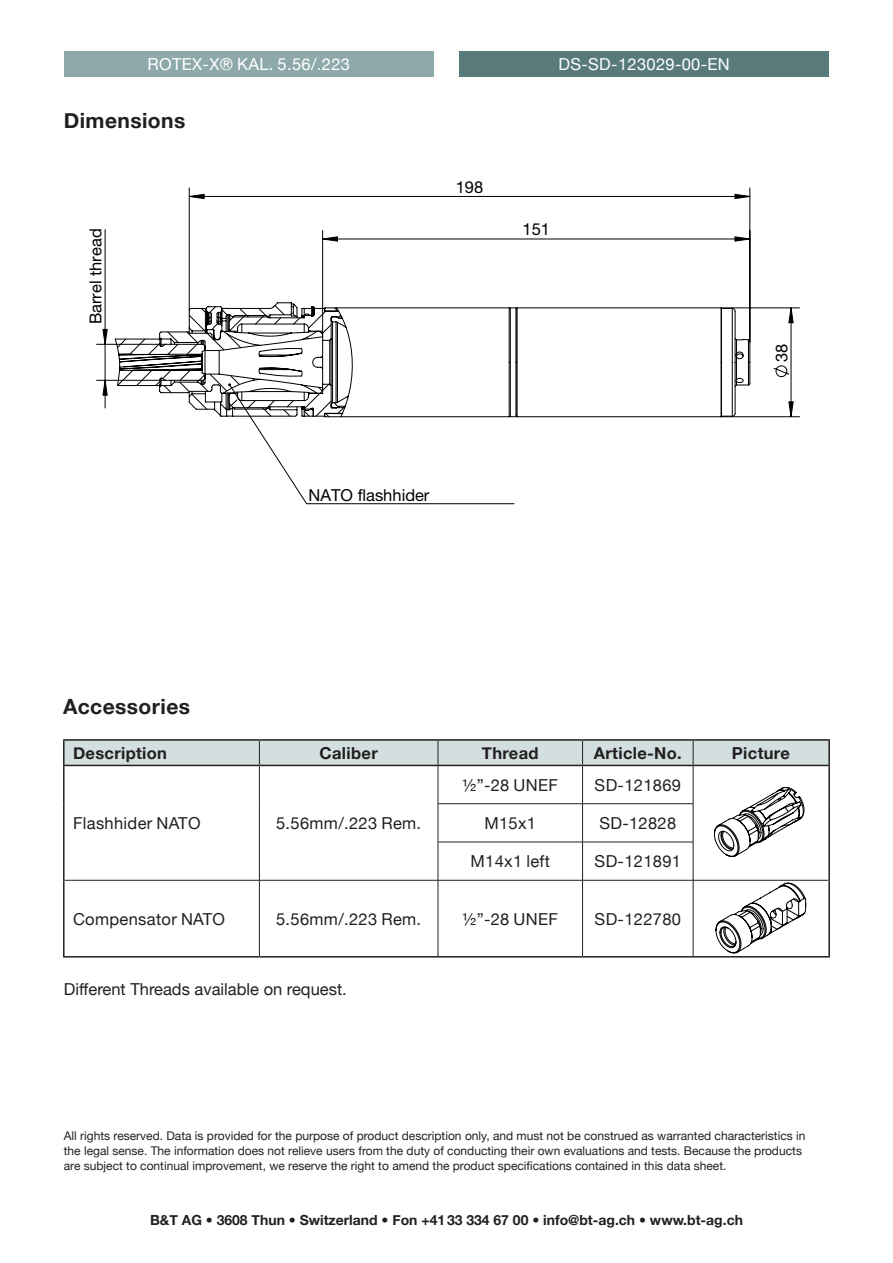
<style>
.page{position:relative;width:893px;height:1263px;background:#fff}
.page>*{position:absolute;margin:0;border:0;box-sizing:border-box;transform-origin:0 0}
.B_T_Überschrift_1{font:700 21px "Helvetica Neue";letter-spacing:.02em;color:#231f20}
.B_T_Tabelle_Fliesste{font:16.5px "Helvetica Neue";letter-spacing:.02em;color:#231f20}
.B_T_Tabelle_Kopfzeil{font:700 16.5px "Helvetica Neue";letter-spacing:.02em;color:#231f20}
.t1{font:16.5px "Helvetica Neue";letter-spacing:.02em;color:#fff}
.B_T_Fliesstext{font:16.5px "Helvetica Neue";color:#231f20}
.t2{font:16.5px "Helvetica Neue";color:#000001}
.t3{font:700 13.95px "Helvetica Neue";color:#231f20}
.t4{font:12px/15px "Helvetica Neue";color:#231f20}
</style>
<div class="page">
<div style="left:459px;top:51px;width:370px;height:26px;background:#587a7b"></div>
<div style="left:64px;top:51px;width:370px;height:26px;background:#8ea9aa"></div>
<svg style="left:96px;top:188px;width:704px;height:316px"></svg>
<svg style="left:189px;top:194px;width:561px;height:5px"></svg>
<svg style="left:323px;top:237px;width:427px;height:4px"></svg>
<svg style="left:773px;top:308px;width:20px;height:109px"></svg>
<svg style="left:103px;top:329px;width:4px;height:66px"></svg>
<svg style="left:114px;top:307px;width:74px;height:111px"></svg>
<svg style="left:190px;top:302px;width:561px;height:116px"></svg>
<hr style="left:438px;top:803px;width:145px;height:1px;background:#231f20">
<hr style="left:583px;top:803px;width:110px;height:1px;background:#231f20">
<hr style="left:438px;top:842px;width:145px;height:1px;background:#231f20">
<hr style="left:583px;top:842px;width:110px;height:1px;background:#231f20">
<hr style="left:438px;top:766px;width:1px;height:37px;background:#231f20">
<hr style="left:582px;top:766px;width:1px;height:37px;background:#231f20">
<hr style="left:693px;top:766px;width:1px;height:37px;background:#231f20">
<hr style="left:438px;top:804px;width:1px;height:38px;background:#231f20">
<hr style="left:582px;top:804px;width:1px;height:38px;background:#231f20">
<hr style="left:693px;top:804px;width:1px;height:38px;background:#231f20">
<hr style="left:438px;top:842px;width:1px;height:38px;background:#231f20">
<hr style="left:582px;top:842px;width:1px;height:38px;background:#231f20">
<hr style="left:693px;top:842px;width:1px;height:38px;background:#231f20">
<hr style="left:63px;top:880px;width:2px;height:76px;background:#231f20">
<hr style="left:259px;top:880px;width:1px;height:76px;background:#231f20">
<hr style="left:438px;top:880px;width:1px;height:76px;background:#231f20">
<hr style="left:582px;top:880px;width:1px;height:76px;background:#231f20">
<hr style="left:693px;top:880px;width:1px;height:76px;background:#231f20">
<hr style="left:63px;top:956px;width:196px;height:1px;background:#231f20">
<hr style="left:63px;top:766px;width:2px;height:38px;background:#231f20">
<hr style="left:63px;top:804px;width:2px;height:38px;background:#231f20">
<hr style="left:63px;top:842px;width:2px;height:38px;background:#231f20">
<hr style="left:259px;top:766px;width:1px;height:38px;background:#231f20">
<hr style="left:259px;top:804px;width:1px;height:38px;background:#231f20">
<hr style="left:259px;top:842px;width:1px;height:38px;background:#231f20">
<hr style="left:65px;top:880px;width:194px;height:1px;background:#231f20">
<hr style="left:828px;top:766px;width:2px;height:38px;background:#231f20">
<hr style="left:828px;top:804px;width:2px;height:38px;background:#231f20">
<hr style="left:828px;top:842px;width:2px;height:38px;background:#231f20">
<hr style="left:259px;top:880px;width:179px;height:1px;background:#231f20">
<hr style="left:438px;top:880px;width:145px;height:1px;background:#231f20">
<hr style="left:583px;top:880px;width:110px;height:1px;background:#231f20">
<hr style="left:259px;top:956px;width:179px;height:1px;background:#231f20">
<hr style="left:438px;top:956px;width:145px;height:1px;background:#231f20">
<hr style="left:583px;top:956px;width:110px;height:1px;background:#231f20">
<hr style="left:693px;top:880px;width:135px;height:1px;background:#231f20">
<hr style="left:828px;top:880px;width:2px;height:76px;background:#231f20">
<hr style="left:693px;top:956px;width:137px;height:1px;background:#231f20">
<hr style="left:63px;top:739px;width:196px;height:2px;background:#231f20">
<hr style="left:63px;top:741px;width:2px;height:24px;background:#231f20">
<hr style="left:259px;top:739px;width:179px;height:2px;background:#231f20">
<hr style="left:438px;top:739px;width:145px;height:2px;background:#231f20">
<hr style="left:583px;top:739px;width:110px;height:2px;background:#231f20">
<hr style="left:693px;top:739px;width:137px;height:2px;background:#231f20">
<hr style="left:828px;top:741px;width:2px;height:24px;background:#231f20">
<hr style="left:63px;top:765px;width:196px;height:1px;background:#231f20">
<hr style="left:259px;top:765px;width:179px;height:1px;background:#231f20">
<hr style="left:438px;top:765px;width:145px;height:1px;background:#231f20">
<hr style="left:583px;top:765px;width:110px;height:1px;background:#231f20">
<hr style="left:693px;top:765px;width:137px;height:1px;background:#231f20">
<svg style="left:64px;top:740px;width:765px;height:25px;background:#cad5d6"></svg>
<svg style="left:714px;top:787px;width:90px;height:70px"></svg>
<svg style="left:716px;top:883px;width:90px;height:70px"></svg>
<h2 class="t1" style="left:147px;top:54px;width:204px">ROTEX-X® KAL. 5.56/.223</h2>
<p class="B_T_Überschrift_1" style="left:64px;top:107px;width:123px">Dimensions</p>
<p class="t2" style="left:86px;top:324px;width:97px;rotate:-90deg">Barrel thread</p>
<h2 class="t1" style="left:559px;top:54px;width:173px">DS-SD-123029-00-EN</h2>
<p class="t2" style="left:456px;top:177px;width:29px">198</p>
<p class="t2" style="left:522px;top:220px;width:29px">151</p>
<p class="t2" style="left:772px;top:362px;width:20px;rotate:-90deg">38</p>
<p class="t2" style="left:308px;top:485px;width:123px">NATO flashhider</p>
<p class="B_T_Überschrift_1" style="left:63px;top:694px;width:129px">Accessories</p>
<p class="B_T_Tabelle_Kopfzeil" style="left:73px;top:743px;width:96px">Description</p>
<p class="B_T_Tabelle_Kopfzeil" style="left:320px;top:743px;width:60px">Caliber</p>
<p class="B_T_Tabelle_Kopfzeil" style="left:482px;top:743px;width:58px">Thread</p>
<p class="B_T_Tabelle_Kopfzeil" style="left:594px;top:743px;width:89px">Article-No.</p>
<p class="B_T_Tabelle_Kopfzeil" style="left:732px;top:743px;width:59px">Picture</p>
<p class="B_T_Tabelle_Fliesste" style="left:73px;top:814px;width:129px">Flashhider NATO</p>
<p class="B_T_Tabelle_Fliesste" style="left:276px;top:814px;width:147px">5.56mm/.223 Rem.</p>
<p class="B_T_Tabelle_Fliesste" style="left:463px;top:775px;width:97px">½”-28 UNEF</p>
<p class="B_T_Tabelle_Fliesste" style="left:595px;top:775px;width:88px">SD-121869</p>
<p class="B_T_Tabelle_Fliesste" style="left:484px;top:813px;width:53px">M15x1</p>
<p class="B_T_Tabelle_Fliesste" style="left:599px;top:813px;width:78px">SD-12828</p>
<p class="B_T_Tabelle_Fliesste" style="left:471px;top:852px;width:81px">M14x1 left</p>
<p class="B_T_Tabelle_Fliesste" style="left:595px;top:852px;width:88px">SD-121891</p>
<p class="B_T_Tabelle_Fliesste" style="left:73px;top:909px;width:154px">Compensator NATO</p>
<p class="B_T_Tabelle_Fliesste" style="left:276px;top:909px;width:147px">5.56mm/.223 Rem.</p>
<p class="B_T_Tabelle_Fliesste" style="left:463px;top:909px;width:97px">½”-28 UNEF</p>
<p class="B_T_Tabelle_Fliesste" style="left:595px;top:909px;width:88px">SD-122780</p>
<p class="B_T_Fliesstext" style="left:64px;top:979px;width:285px">Different Threads available on request.</p>
<p class="t4" style="left:64px;top:1128px;width:743px">All rights reserved. Data is provided for the purpose of product description only, and must not be construed as warranted characteristics in the legal sense. The information does not relieve users from the duty of conducting their own evaluations and tests. Because the products are subject to continual improvement, we reserve the right to amend the product specifications contained in this data sheet.</p>
<p class="t3" style="left:150px;top:1211px;width:594px">B&amp;T AG • 3608 Thun • Switzerland • Fon +4133 334 67 00 • info@bt-ag.ch • www.bt-ag.ch</p>
</div>
